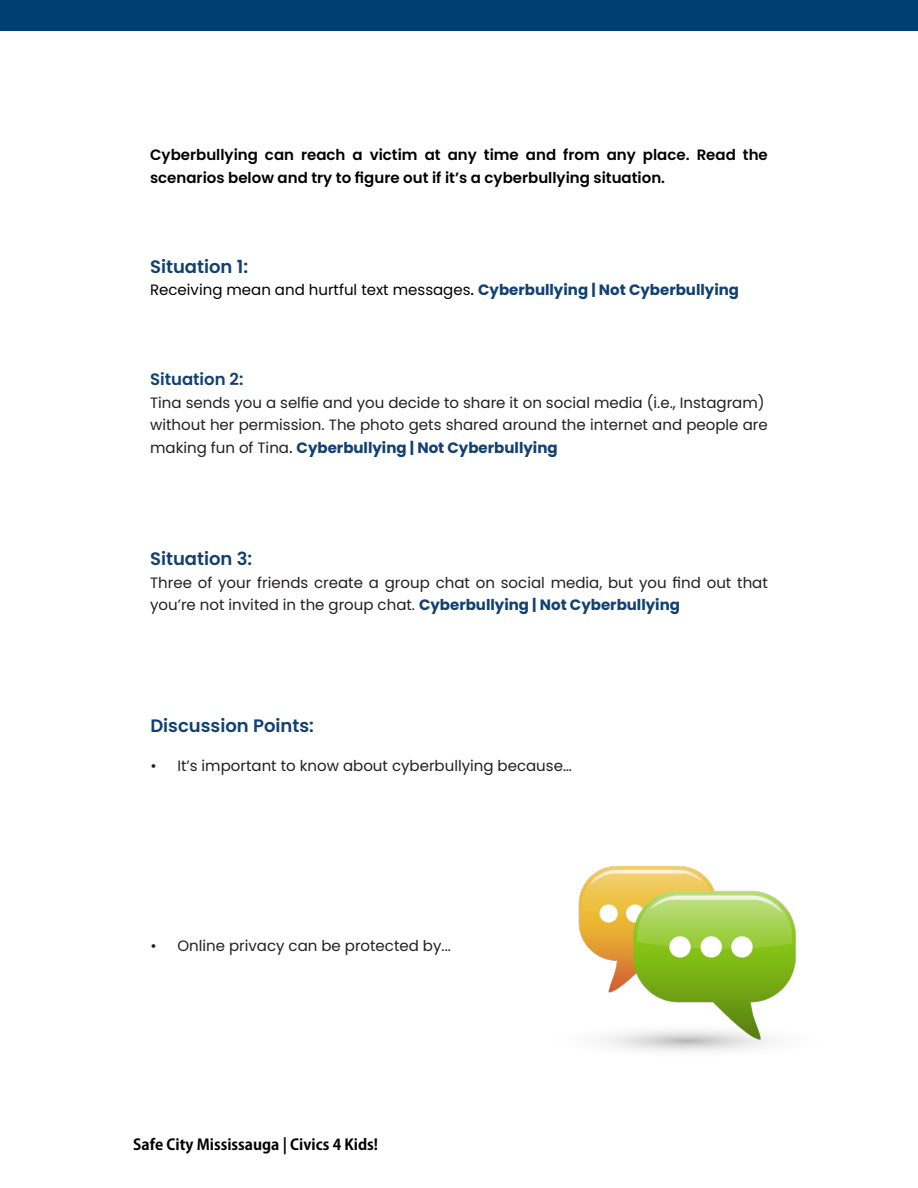
<style>
.page{position:relative;width:918px;height:1188px;background:#fff}
.page>*{position:absolute;margin:0;border:0;box-sizing:border-box;transform-origin:0 0}
.t1{font:600 18px "Poppins";color:#114071}
.t2{font:600 16.5px "Poppins";color:#114071}
.t3{font:15px/22.5px "Poppins";color:#231f20}
.t4{font:600 15px/22.5px "Poppins";color:#000}
.t5{font:15px "Poppins";color:#000}
.t6{font:700 15px "Adobe Gothic Std";color:#000}
.s1{font-weight:500}
.s2{font-weight:700;color:#114071}
</style>
<div class="page">
<img style="left:578px;top:867px;width:218px;height:185px">
<div style="left:0;top:0;width:918px;height:30px;background:#003f72"></div>
<p class="t4" style="left:150px;top:144px;width:619px">Cyberbullying can reach a victim at any time and from any place. Read the scenarios below and try to figure out if it’s a cyberbullying situation.</p>
<p class="t1" style="left:150px;top:256px;width:99px">Situation 1:</p>
<p class="t5" style="left:150px;top:282px;width:591px">Receiving mean and hurtful text messages<span class="s1">.</span> <span class="s2">Cyberbullying | Not Cyberbullying</span></p>
<p class="t2" style="left:150px;top:370px;width:95px">Situation 2:</p>
<p class="t3" style="left:150px;top:392px;width:616px">Tina sends you a selfie and you decide to share it on social media (i.e., Instagram)</p>
<p class="t3" style="left:150px;top:414px;width:619px">without her permission. The photo gets shared around the internet and people are making fun of Tina<span class="s1">.</span> <span class="s2">Cyberbullying | Not Cyberbullying</span></p>
<p class="t1" style="left:150px;top:549px;width:104px">Situation 3:</p>
<p class="t3" style="left:150px;top:572px;width:619px">Three of your friends create a group chat on social media, but you find out that you’re not invited in the group chat. <span class="s2">Cyberbullying | Not Cyberbullying</span></p>
<p class="t1" style="left:150px;top:715px;width:165px">Discussion Points:</p>
<p class="t3" style="left:150px;top:755px;width:423px">• It’s important to know about cyberbullying because…</p>
<p class="t3" style="left:150px;top:935px;width:302px">• Online privacy can be protected by...</p>
<p class="t6" style="left:133px;top:1136px;width:246px">Safe City Mississauga | Civics 4 Kids!</p>
</div>
